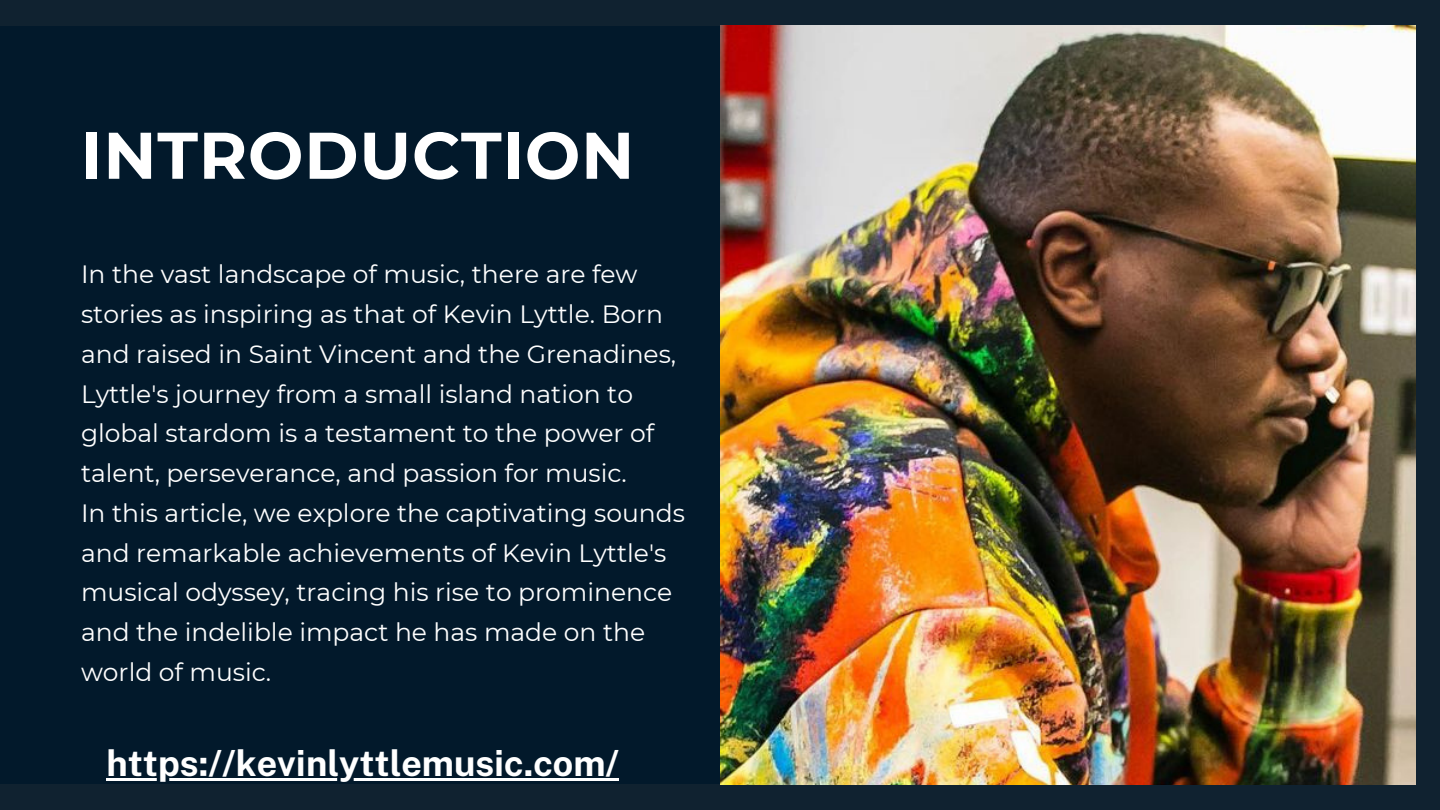
<style>
.page{position:relative;width:1440px;height:810px;background:#102230}
.page>*{position:absolute;margin:0;border:0;box-sizing:border-box;transform-origin:0 0}
.t1{font:700 65.8px "Montserrat";letter-spacing:.01em;color:#fff}
.t2{font:700 36px "Public Sans";color:#fff}
.t3{font:25px/39.8px "Montserrat";color:#fff}
</style>
<div class="page">
<div style="left:0;top:26px;width:885px;height:757px;background:#02192b"></div>
<img style="left:720px;top:26px;width:695px;height:758px">
<hr style="left:106px;top:778px;width:513px;height:3px;background:#fff">
<h1 class="t1" style="left:81px;top:115px;width:555px">INTRODUCTION</h1>
<p class="t3" style="left:81px;top:255px;width:606px">In the vast landscape of music, there are few stories as inspiring as that of Kevin Lyttle. Born and raised in Saint Vincent and the Grenadines, Lyttle's journey from a small island nation to global stardom is a testament to the power of talent, perseverance, and passion for music.<br>In this article, we explore the captivating sounds and remarkable achievements of Kevin Lyttle's musical odyssey, tracing his rise to prominence and the indelible impact he has made on the world of music.</p>
<h2 class="t2" style="left:106px;top:742px;width:514px">https://kevinlyttlemusic.com/</h2>
</div>
